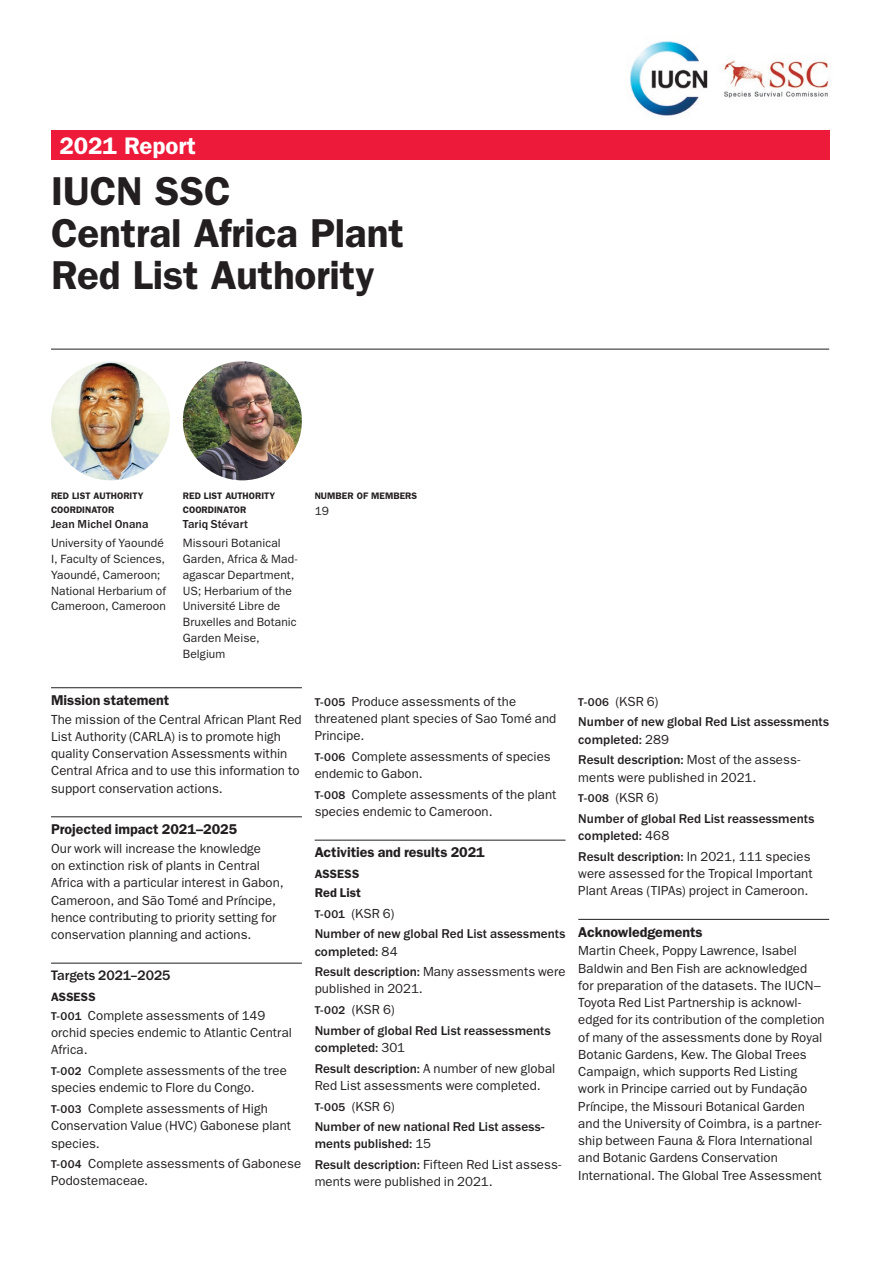
<style>
.page{position:relative;width:893px;height:1263px;background:#fff}
.page>*{position:absolute;margin:0;border:0;box-sizing:border-box;transform-origin:0 0}
.t1{font:600 40.5px/42px "ITC Franklin Gothic Std";letter-spacing:-.005em;color:#231f20}
.t2{font:600 24px "ITC Franklin Gothic Std";letter-spacing:-.005em;color:#fff}
.t3{font:600 14.25px "ITC Franklin Gothic Std";color:#231f20}
.t4{font:500 14.25px "ITC Franklin Gothic Std";letter-spacing:-.01em;color:#231f20}
.t5{font:13.2px/17.2px "ITC Franklin Gothic Std";letter-spacing:.005em;color:#231f20}
.t6{font:500 13.2px/20.7px "ITC Franklin Gothic Std";letter-spacing:.005em;color:#231f20}
.t7{font:600 12.75px "ITC Franklin Gothic Std";letter-spacing:.01em;color:#231f20}
.t8{font:600 12.15px "ITC Franklin Gothic Std";letter-spacing:.02em;color:#231f20}
.t9{font:12px/15.8px "ITC Franklin Gothic Std";letter-spacing:.01em;color:#231f20}
.t10{font:500 12px "ITC Franklin Gothic Std";letter-spacing:.005em;color:#231f20}
.t11{font:600 9.45px/13.5px "ITC Franklin Gothic Std";letter-spacing:.005em;color:#231f20}
.s1{font-weight:500;font-size:11.7px}
.s2{font-size:11.7px}
.s3{font-weight:400}
.s4{font-weight:500}
</style>
<div class="page">
<div style="left:51px;top:131px;width:778px;height:29px;background:#ed1a3a"></div>
<img style="left:630px;top:41px;width:200px;height:75px">
<hr style="left:51px;top:687px;width:251px;height:1px;background:#231f20">
<hr style="left:51px;top:816px;width:251px;height:1px;background:#231f20">
<hr style="left:51px;top:963px;width:251px;height:1px;background:#231f20">
<hr style="left:315px;top:840px;width:251px;height:1px;background:#231f20">
<hr style="left:578px;top:919px;width:251px;height:1px;background:#231f20">
<hr style="left:51px;top:349px;width:778px;height:1px;background:#231f20">
<img style="left:51px;top:361px;width:119px;height:119px;border-radius:60px">
<img style="left:183px;top:361px;width:119px;height:119px;border-radius:60px">
<h2 class="t2" style="left:60px;top:131px;width:138px">2021 Report</h2>
<h1 class="t1" style="left:51px;top:170px;width:354px">IUCN SSC<br>Central Africa Plant<br>Red List Authority</h1>
<p class="t11" style="left:51px;top:489px;width:94px">RED LIST AUTHORITY<br>COORDINATOR</p>
<p class="t10" style="left:51px;top:518px;width:99px">Jean Michel Onana</p>
<p class="t9" style="left:51px;top:536px;width:116px">University of Yaoundé<br>I, Faculty of Sciences,<br>Yaoundé, Cameroon;<br>National Herbarium of<br>Cameroon, Cameroon</p>
<p class="t11" style="left:183px;top:489px;width:94px">RED LIST AUTHORITY<br>COORDINATOR</p>
<p class="t10" style="left:183px;top:518px;width:67px">Tariq Stévart</p>
<p class="t9" style="left:183px;top:536px;width:116px">Missouri Botanical<br>Garden, Africa &amp; Mad&shy;agascar Department,<br>US; Herbarium of the<br>Université Libre de<br>Bruxelles and Botanic<br>Garden Meise,<br>Belgium</p>
<p class="t11" style="left:315px;top:489px;width:104px">NUMBER OF MEMBERS</p>
<p class="t9" style="left:315px;top:503px;width:16px">19</p>
<p class="t3" style="left:51px;top:692px;width:120px">Mission statement</p>
<p class="t5" style="left:51px;top:711px;width:252px">The mission of the Central African Plant Red List Authority (CARLA) is to promote high quality Conservation Assessments within Central Africa and to use this information to support conservation actions.</p>
<p class="t3" style="left:51px;top:821px;width:188px">Projected impact 2021–2025</p>
<p class="t5" style="left:51px;top:840px;width:234px">Our work will increase the knowledge<br>on extinction risk of plants in Central Africa with a particular interest in Gabon, Cameroon, and São Tomé and Príncipe, hence contributing to priority setting for conservation planning and actions.</p>
<p class="t4" style="left:51px;top:968px;width:121px">Targets 2021–2025</p>
<p class="t8" style="left:51px;top:989px;width:46px">ASSESS</p>
<p class="t5" style="left:51px;top:1007px;width:242px"><span class="s1">T-001</span> Complete assessments of 149 orchid species endemic to Atlantic Central<br>Africa.</p>
<p class="t5" style="left:51px;top:1062px;width:237px"><span class="s1">T-002</span> Complete assessments of the tree species endemic to Flore du Congo.</p>
<p class="t5" style="left:51px;top:1100px;width:242px"><span class="s1">T-003</span> Complete assessments of High<br>Conservation Value (HVC) Gabonese plant species.</p>
<p class="t5" style="left:51px;top:1155px;width:252px"><span class="s1">T-004</span> Complete assessments of Gabonese<br>Podostemaceae.</p>
<p class="t5" style="left:315px;top:693px;width:243px"><span class="s1">T-005</span> Produce assessments of the threatened plant species of Sao Tomé and<br>Principe.</p>
<p class="t5" style="left:315px;top:748px;width:238px"><span class="s1">T-006</span> Complete assessments of species endemic to Gabon.</p>
<p class="t5" style="left:315px;top:786px;width:243px"><span class="s1">T-008</span> Complete assessments of the plant species endemic to Cameroon.</p>
<p class="t3" style="left:315px;top:844px;width:172px">Activities and results 2021</p>
<p class="t8" style="left:315px;top:866px;width:46px">ASSESS</p>
<p class="t7" style="left:315px;top:885px;width:48px">Red List</p>
<p class="t6" style="left:315px;top:903px;width:252px"><span class="s2">T-001</span> <span class="s3">(KSR 6)<br></span>Number of new global Red List assessments</p>
<p class="t6" style="left:315px;top:941px;width:252px">completed: <span class="s3">84<br></span>Result description: <span class="s3">Many assessments were</span></p>
<p class="t6" style="left:315px;top:979px;width:238px"><span class="s3">published in 2021.<br></span><span class="s2">T-002</span> <span class="s3">(KSR 6)<br></span>Number of global Red List reassessments</p>
<p class="t6" style="left:315px;top:1037px;width:242px">completed: <span class="s3">301<br></span>Result description: <span class="s3">A number of new global</span></p>
<p class="t5" style="left:315px;top:1075px;width:231px;line-height:20.7px">Red List assessments were completed.<br><span class="s1">T-005</span> (KSR 6)<br><span class="s4">Number of new national Red List assess-</span></p>
<p class="t6" style="left:315px;top:1134px;width:248px">ments published: <span class="s3">15<br></span>Result description: <span class="s3">Fifteen Red List assess-</span></p>
<p class="t5" style="left:315px;top:1173px;width:180px">ments were published in 2021.</p>
<p class="t6" style="left:578px;top:691px;width:252px"><span class="s2">T-006</span> <span class="s3">(KSR 6)<br></span>Number of new global Red List assessments</p>
<p class="t6" style="left:578px;top:729px;width:223px">completed: <span class="s3">289<br></span>Result description: <span class="s3">Most of the assess-</span></p>
<p class="t6" style="left:578px;top:767px;width:238px"><span class="s3">ments were published in 2021.<br></span><span class="s2">T-008</span> <span class="s3">(KSR 6)<br></span>Number of global Red List reassessments</p>
<p class="t6" style="left:578px;top:825px;width:234px">completed: <span class="s3">468<br></span>Result description: <span class="s3">In 2021, 111 species</span></p>
<p class="t5" style="left:578px;top:865px;width:236px">were assessed for the Tropical Important<br>Plant Areas (TIPAs) project in Cameroon.</p>
<p class="t3" style="left:578px;top:923px;width:126px">Acknowledgements</p>
<p class="t5" style="left:578px;top:942px;width:248px">Martin Cheek, Poppy Lawrence, Isabel Baldwin and Ben Fish are acknowledged for preparation of the datasets. The IUCN– Toyota Red List Partnership is acknowl&shy;edged for its contribution of the completion of many of the assessments done by Royal Botanic Gardens, Kew. The Global Trees Campaign, which supports Red Listing work in Principe carried out by Fundação Príncipe, the Missouri Botanical Garden and the University of Coimbra, is a partner&shy;ship between Fauna &amp; Flora International and Botanic Gardens Conservation International. The Global Tree Assessment</p>
</div>
